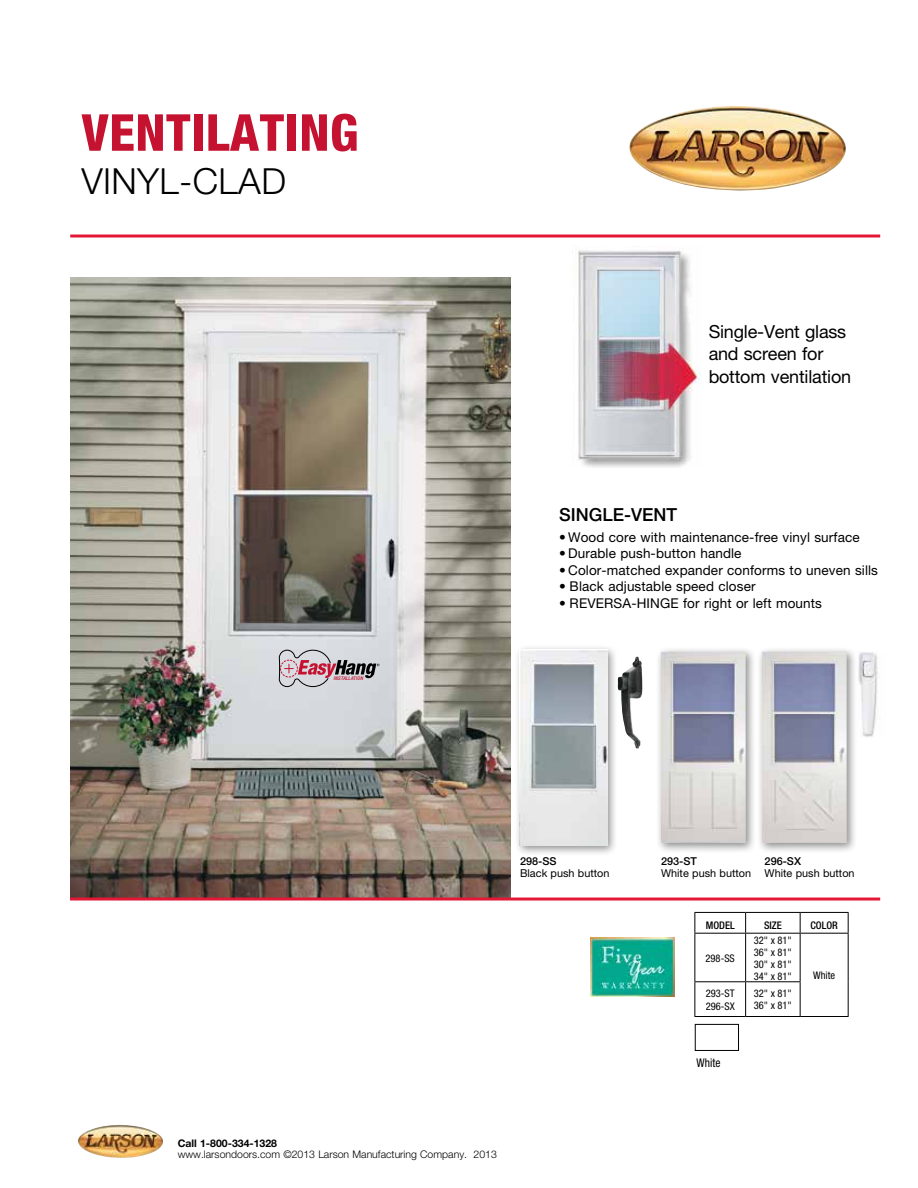
<style>
.page{position:relative;width:918px;height:1188px;background:#fff}
.page>*{position:absolute;margin:0;border:0;box-sizing:border-box;transform-origin:0 0}
.t1{font:800 condensed 51px "Helvetica Neue";letter-spacing:.01em;color:#c41230}
.t2{font:300 36px "Helvetica Neue";letter-spacing:.01em;color:#000}
.t3{font:18px/22.5px "Helvetica Neue";letter-spacing:-.01em;color:#000}
.t4{font:500 18px "Helvetica Neue";color:#000}
.t5{font:13.5px "Helvetica Neue";letter-spacing:.01em;color:#000}
.t6{font:condensed 12px "Helvetica Neue";color:#000;scale:.95 1}
.t7{font:10.8px "Helvetica Neue";color:#000}
.t8{font:500 10.8px "Helvetica Neue";color:#000}
.t9{font:condensed 10.5px/12px "Helvetica Neue";color:#000}
.t10{font:300 10.5px "Helvetica Neue";color:#000}
.t11{font:700 10.5px "Helvetica Neue";color:#000}
.t12{font:500 condensed 10.5px "Helvetica Neue";color:#000}
.t13{font:italic 500 condensed 5.1px "Helvetica Neue";letter-spacing:.04em;color:#c41230}
</style>
<div class="page">
<img style="left:70px;top:278px;width:441px;height:620px">
<img style="left:629px;top:106px;width:217px;height:85px">
<hr style="left:70px;top:898px;width:810px;height:3px;background:#e31837">
<hr style="left:70px;top:235px;width:810px;height:3px;background:#e31837">
<img style="left:578px;top:250px;width:123px;height:217px">
<img style="left:591px;top:938px;width:83px;height:59px">
<img style="left:618px;top:657px;width:25px;height:92px">
<img style="left:78px;top:1125px;width:85px;height:33px">
<div style="left:514px;top:644px;width:104px;height:213px;background:#000;opacity:.45"></div>
<img style="left:520px;top:650px;width:87px;height:196px">
<div style="left:695px;top:1024px;width:44px;height:27px;border:1px solid #000"></div>
<hr style="left:694px;top:912px;width:52px;height:1px;background:#000">
<svg style="left:694px;top:913px;width:1px;height:20px"></svg>
<hr style="left:746px;top:912px;width:54px;height:1px;background:#000">
<svg style="left:745px;top:913px;width:1px;height:20px"></svg>
<hr style="left:800px;top:912px;width:49px;height:1px;background:#000">
<svg style="left:800px;top:913px;width:1px;height:20px"></svg>
<svg style="left:848px;top:913px;width:1px;height:20px"></svg>
<hr style="left:694px;top:933px;width:52px;height:1px;background:#000">
<hr style="left:694px;top:934px;width:1px;height:47px;background:#000">
<hr style="left:746px;top:933px;width:54px;height:1px;background:#000">
<hr style="left:745px;top:934px;width:1px;height:47px;background:#000">
<hr style="left:800px;top:933px;width:49px;height:1px;background:#000">
<hr style="left:800px;top:934px;width:1px;height:47px;background:#000">
<hr style="left:848px;top:934px;width:1px;height:48px;background:#000">
<hr style="left:694px;top:981px;width:52px;height:1px;background:#000">
<hr style="left:694px;top:982px;width:1px;height:34px;background:#000">
<hr style="left:746px;top:981px;width:55px;height:1px;background:#000">
<hr style="left:745px;top:982px;width:1px;height:34px;background:#000">
<hr style="left:800px;top:982px;width:1px;height:34px;background:#000">
<hr style="left:848px;top:982px;width:1px;height:34px;background:#000">
<hr style="left:694px;top:1016px;width:52px;height:1px;background:#000">
<hr style="left:746px;top:1016px;width:54px;height:1px;background:#000">
<hr style="left:800px;top:1016px;width:49px;height:1px;background:#000">
<svg style="left:279px;top:650px;width:100px;height:37px;background:#b8a9b0"></svg>
<div style="left:655px;top:646px;width:102px;height:208px;background:#000;opacity:.45"></div>
<img style="left:661px;top:652px;width:85px;height:191px">
<div style="left:756px;top:646px;width:102px;height:208px;background:#000;opacity:.45"></div>
<img style="left:762px;top:652px;width:85px;height:191px">
<img style="left:858px;top:652px;width:20px;height:85px">
<h1 class="t1" style="left:81px;top:101px;width:279px">VENTILATING</h1>
<h2 class="t2" style="left:81px;top:159px;width:206px">VINYL-CLAD</h2>
<p class="t13" style="left:333px;top:675px;width:31px">INSTALLATION</p>
<h3 class="t3" style="left:709px;top:320px;width:144px">Single-Vent glass and screen for bottom ventilation</h3>
<h3 class="t4" style="left:559px;top:503px;width:120px">SINGLE-VENT</h3>
<p class="t5" style="left:559px;top:529px;width:302px">• Wood core with maintenance-free vinyl surface</p>
<p class="t5" style="left:559px;top:545px;width:184px">• Durable push-button handle</p>
<p class="t5" style="left:559px;top:562px;width:320px">• Color-matched expander conforms to uneven sills</p>
<p class="t5" style="left:559px;top:578px;width:198px">• Black adjustable speed closer</p>
<p class="t5" style="left:559px;top:595px;width:264px">• REVERSA-HINGE for right or left mounts</p>
<p class="t8" style="left:520px;top:855px;width:38px">298-SS</p>
<p class="t8" style="left:661px;top:855px;width:37px">293-ST</p>
<p class="t8" style="left:765px;top:855px;width:38px">296-SX</p>
<p class="t7" style="left:520px;top:867px;width:91px">Black push button</p>
<p class="t7" style="left:661px;top:867px;width:195px">White push button White push button</p>
<p class="t12" style="left:706px;top:919px;width:30px">MODEL</p>
<p class="t12" style="left:764px;top:919px;width:19px">SIZE</p>
<p class="t12" style="left:810px;top:919px;width:29px">COLOR</p>
<p class="t9" style="left:706px;top:952px;width:31px">298-SS</p>
<p class="t9" style="left:754px;top:934px;width:40px;text-align:justify">32" x 81" 36" x 81" 30" x 81" 34" x 81"</p>
<p class="t9" style="left:813px;top:969px;width:23px">White</p>
<p class="t9" style="left:706px;top:986px;width:31px;line-height:13.5px">293-ST<br>296-SX</p>
<p class="t9" style="left:754px;top:988px;width:40px">32" x 81"<br>36" x 81"</p>
<p class="t6" style="left:697px;top:1055px;width:27px">White</p>
<p class="t11" style="left:178px;top:1137px;width:101px">Call 1-800-334-1328</p>
<p class="t10" style="left:178px;top:1148px;width:321px">www.larsondoors.com ©2013 Larson Manufacturing Company. 2013</p>
</div>
